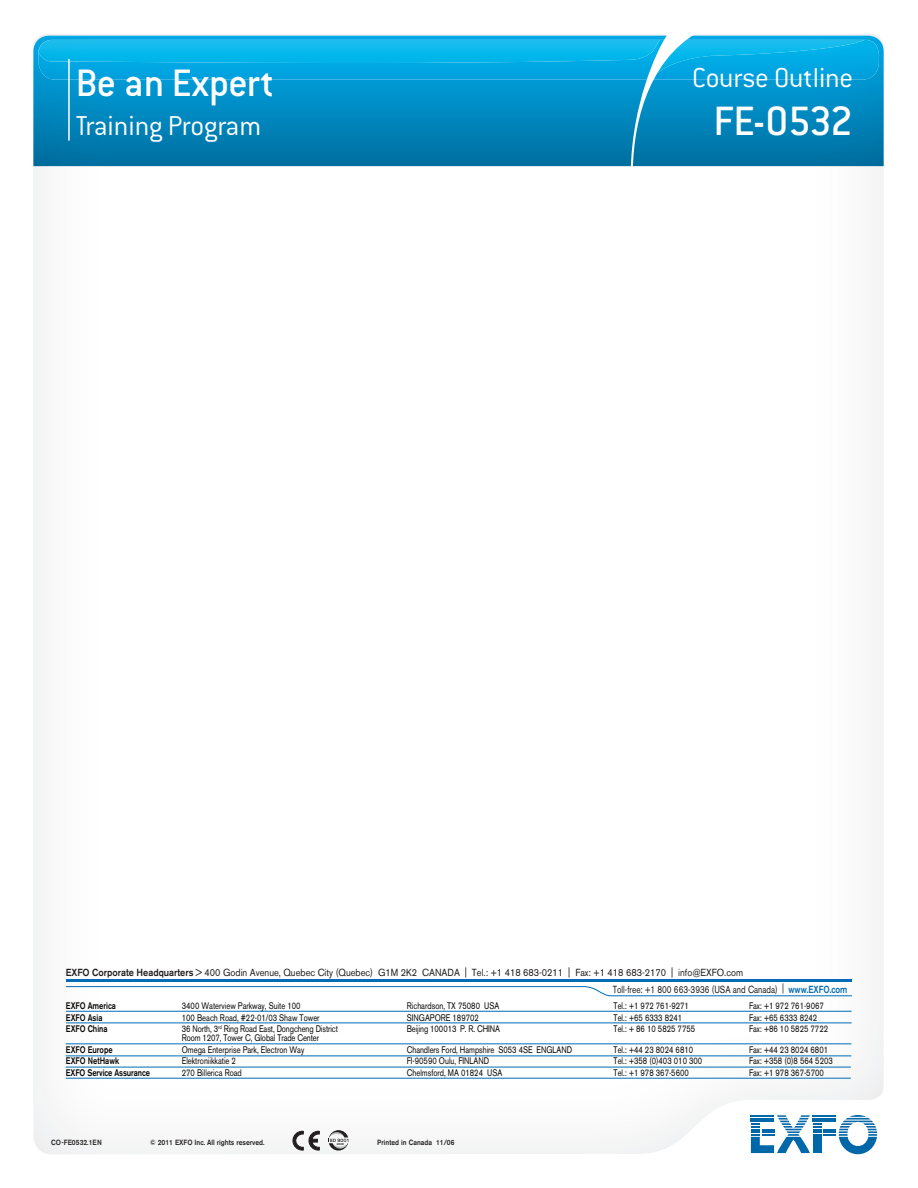
<style>
.page{position:relative;width:918px;height:1188px;background:#fff}
.page>*{position:absolute;margin:0;border:0;box-sizing:border-box;transform-origin:0 0}
.t1{font:500 45px "Conduit ITC";letter-spacing:-.025em;color:#fff}
.t2{font:500 42px "Conduit ITC";color:#fff}
.t3{font:300 30px "Conduit ITC";letter-spacing:-.005em;color:#fff}
.t4{font:10.2px/16.6px "Akzidenz Grotesk BE";color:#201d1e;scale:.9 1}
.t5{font:9.45px "Akzidenz Grotesk BE";color:#040503;scale:.8 1}
.t6{font:500 9.45px "Akzidenz Grotesk BE";color:#040503;scale:.8 1}
.t7{font:500 7.5px "Akzidenz Grotesk BE";color:#231f20;scale:.9 1}
.t8{font:700 2.85px "Eurostile";color:#231f20}
.s1{font-weight:500}
.s2{font-weight:500;color:#006bb6}
</style>
<div class="page">
<img style="left:33px;top:166px;width:745px;height:935px">
<img style="left:778px;top:166px;width:106px;height:934px">
<img style="left:33px;top:1101px;width:702px;height:53px">
<img style="left:33px;top:36px;width:851px;height:130px">
<img style="left:38px;top:40px;width:841px;height:40px">
<img style="left:38px;top:40px;width:1px;height:12px">
<img style="left:39px;top:40px;width:592px;height:23px">
<img style="left:712px;top:40px;width:153px;height:40px">
<svg style="left:631px;top:34px;width:81px;height:132px;background:#1a9bcd"></svg>
<svg style="left:751px;top:1115px;width:126px;height:39px"></svg>
<hr style="left:68px;top:59px;width:2px;height:82px;background:#fff">
<hr style="left:66px;top:1011px;width:786px;height:1px;background:#006bb6">
<hr style="left:66px;top:1023px;width:786px;height:1px;background:#006bb6">
<hr style="left:66px;top:1056px;width:785px;height:1px;background:#006bb6">
<hr style="left:66px;top:1044px;width:785px;height:1px;background:#006bb6">
<hr style="left:66px;top:1067px;width:785px;height:1px;background:#006bb6">
<hr style="left:66px;top:1078px;width:785px;height:1px;background:#006bb6">
<svg style="left:66px;top:986px;width:786px;height:10px"></svg>
<hr style="left:66px;top:980px;width:785px;height:2px;background:#006bb6">
<svg style="left:293px;top:1131px;width:27px;height:20px"></svg>
<svg style="left:329px;top:1130px;width:19px;height:21px"></svg>
<h2 class="t2" style="left:76px;top:59px;width:200px">Be an Expert</h2>
<h3 class="t3" style="left:76px;top:109px;width:187px">Training Program</h3>
<h3 class="t3" style="left:692px;top:61px;width:163px">Course Outline</h3>
<h1 class="t1" style="left:714px;top:96px;width:141px">FE-0532</h1>
<p class="t4" style="left:613px;top:964px;width:262px;text-indent:-547px"><span class="s1">EXFO Corporate Headquarters</span> &gt; 400 Godin Avenue, Quebec City (Quebec) G1M 2K2 CANADA | Tel.: +1 418 683-0211 | Fax: +1 418 683-2170 | info@EXFO.com<br>Toll-free: +1 800 663-3936 (USA and Canada) | <span class="s2">www.EXFO.com</span></p>
<p class="t6" style="left:66px;top:1000px;width:64px">EXFO America</p>
<p class="t5" style="left:182px;top:1000px;width:150px">3400 Waterview Parkway, Suite 100</p>
<p class="t5" style="left:407px;top:1000px;width:117px">Richardson, TX 75080 USA</p>
<p class="t5" style="left:614px;top:1000px;width:96px">Tel.: +1 972 761-9271</p>
<p class="t5" style="left:749px;top:1000px;width:95px">Fax: +1 972 761-9067</p>
<p class="t6" style="left:66px;top:1012px;width:47px">EXFO Asia</p>
<p class="t5" style="left:182px;top:1012px;width:174px">100 Beach Road, #22-01/03 Shaw Tower</p>
<p class="t5" style="left:407px;top:1012px;width:92px">SINGAPORE 189702</p>
<p class="t5" style="left:614px;top:1012px;width:87px">Tel.: +65 6333 8241</p>
<p class="t5" style="left:749px;top:1012px;width:87px">Fax: +65 6333 8242</p>
<p class="t6" style="left:66px;top:1023px;width:54px">EXFO China</p>
<p class="t5" style="left:182px;top:1023px;width:197px">36 North, 3<sup>rd</sup> Ring Road East, Dongcheng District</p>
<p class="t5" style="left:407px;top:1023px;width:118px">Beijing 100013 P. R. CHINA</p>
<p class="t5" style="left:614px;top:1023px;width:104px">Tel.: + 86 10 5825 7755</p>
<p class="t5" style="left:749px;top:1023px;width:100px">Fax: +86 10 5825 7722</p>
<p class="t5" style="left:182px;top:1032px;width:173px">Room 1207, Tower C, Global Trade Center</p>
<p class="t6" style="left:66px;top:1044px;width:60px">EXFO Europe</p>
<p class="t5" style="left:182px;top:1044px;width:155px">Omega Enterprise Park, Electron Way</p>
<p class="t5" style="left:407px;top:1044px;width:208px">Chandlers Ford, Hampshire S053 4SE ENGLAND</p>
<p class="t5" style="left:614px;top:1044px;width:101px">Tel.: +44 23 8024 6810</p>
<p class="t5" style="left:749px;top:1044px;width:100px">Fax: +44 23 8024 6801</p>
<p class="t6" style="left:66px;top:1055px;width:68px">EXFO NetHawk</p>
<p class="t5" style="left:182px;top:1055px;width:69px">Elektroniikkatie 2</p>
<p class="t5" style="left:407px;top:1055px;width:104px">FI-90590 Oulu, FINLAND</p>
<p class="t5" style="left:614px;top:1055px;width:113px">Tel.: +358 (0)403 010 300</p>
<p class="t5" style="left:749px;top:1055px;width:106px">Fax: +358 (0)8 564 5203</p>
<p class="t6" style="left:66px;top:1067px;width:107px">EXFO Service Assurance</p>
<p class="t5" style="left:182px;top:1067px;width:77px">270 Billerica Road</p>
<p class="t5" style="left:407px;top:1067px;width:121px">Chelmsford, MA 01824 USA</p>
<p class="t5" style="left:614px;top:1067px;width:96px">Tel.: +1 978 367-5600</p>
<p class="t5" style="left:749px;top:1067px;width:95px">Fax: +1 978 367-5700</p>
<p class="t7" style="left:51px;top:1137px;width:58px">CO-FE0532.1EN</p>
<p class="t7" style="left:150px;top:1137px;width:129px">© 2011 EXFO Inc. All rights reserved.</p>
<p class="t8" style="left:337px;top:1143px;width:9px">2008</p>
<p class="t7" style="left:377px;top:1137px;width:87px">Printed in Canada 11/06</p>
</div>
